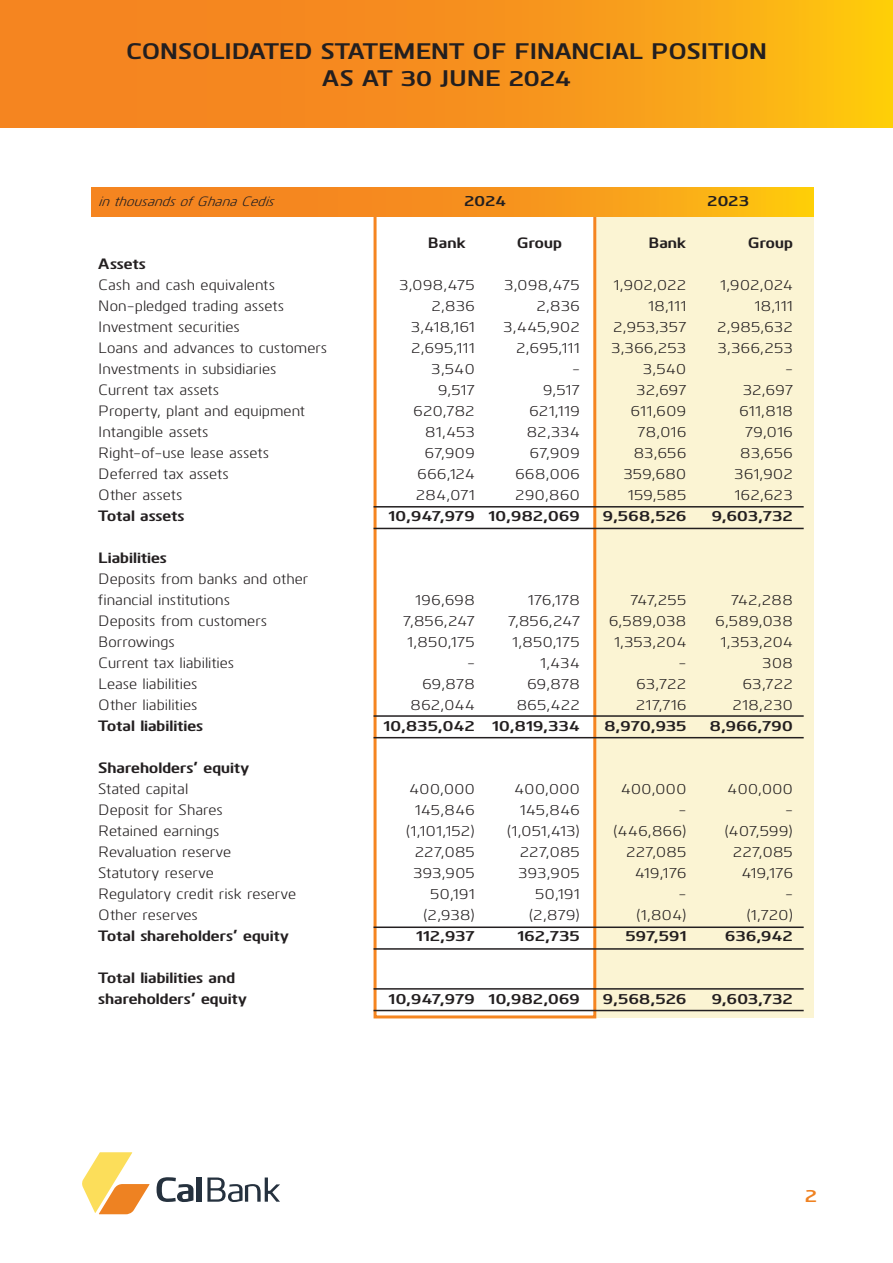
<style>
.page{position:relative;width:893px;height:1263px;background:#fff}
.page>*{position:absolute;margin:0;border:0;box-sizing:border-box;transform-origin:0 0}
.t1{font:700 22.5px/27px "Kuro";color:#231f20;text-align:center}
.t2{font:700 18px "Kuro";color:#ef8222}
.t3{font:15px/21px "Kuro";letter-spacing:.015em;color:#231f20}
.t4{font:700 15px/21px "Kuro";letter-spacing:.01em;color:#231f20}
.t5{font:700 15px "Kuro";letter-spacing:.03em;color:#231f20}
.t6{font:italic 13.5px "Kuro";color:#231f20}
</style>
<div class="page">
<svg style="left:82px;top:1152px;width:198px;height:63px"></svg>
<div style="left:197px;top:1177px;width:5px;height:25px;background:#25313e"></div>
<svg style="left:0;top:0;width:893px;height:128px"></svg>
<div style="left:594px;top:192px;width:220px;height:826px;background:#fbf4d3"></div>
<div style="left:374px;top:195px;width:222px;height:823px;border:3px solid #f58520"></div>
<svg style="left:91px;top:187px;width:723px;height:29px"></svg>
<hr style="left:374px;top:506px;width:430px;height:1px;background:#231f20">
<hr style="left:374px;top:528px;width:430px;height:1px;background:#231f20">
<hr style="left:374px;top:715px;width:430px;height:2px;background:#231f20">
<hr style="left:374px;top:737px;width:430px;height:1px;background:#231f20">
<hr style="left:374px;top:926px;width:430px;height:2px;background:#231f20">
<hr style="left:374px;top:948px;width:430px;height:2px;background:#231f20">
<hr style="left:374px;top:988px;width:430px;height:2px;background:#231f20">
<hr style="left:374px;top:1010px;width:430px;height:1px;background:#231f20">
<h1 class="t1" style="left:126px;top:36px;width:642px">CONSOLIDATED STATEMENT OF FINANCIAL POSITION<br>AS AT 30 JUNE 2024</h1>
<p class="t6" style="left:98px;top:191px;width:183px">inthousandsofGhanaCedis</p>
<p class="t4" style="left:464px;top:189px;width:43px">2024</p>
<p class="t4" style="left:708px;top:189px;width:43px">2023</p>
<p class="t4" style="left:428px;top:231px;width:39px">Bank</p>
<p class="t4" style="left:517px;top:231px;width:47px">Group</p>
<p class="t4" style="left:648px;top:231px;width:39px">Bank</p>
<p class="t4" style="left:748px;top:231px;width:47px">Group</p>
<p class="t4" style="left:98px;top:252px;width:49px">Assets</p>
<p class="t3" style="left:98px;top:273px;width:178px">Cash and cash equivalents</p>
<p class="t3" style="left:399px;top:273px;width:77px">3,098,475</p>
<p class="t3" style="left:504px;top:273px;width:77px">3,098,475</p>
<p class="t3" style="left:614px;top:273px;width:74px">1,902,022</p>
<p class="t3" style="left:720px;top:273px;width:74px">1,902,024</p>
<p class="t3" style="left:98px;top:294px;width:187px">Non-pledged trading assets</p>
<p class="t3" style="left:432px;top:294px;width:44px">2,836</p>
<p class="t3" style="left:537px;top:294px;width:44px">2,836</p>
<p class="t3" style="left:648px;top:294px;width:39px">18,111</p>
<p class="t3" style="left:755px;top:294px;width:39px">18,111</p>
<p class="t3" style="left:98px;top:315px;width:143px">Investment securities</p>
<p class="t3" style="left:411px;top:315px;width:65px">3,418,161</p>
<p class="t3" style="left:504px;top:315px;width:78px">3,445,902</p>
<p class="t3" style="left:613px;top:315px;width:74px">2,953,357</p>
<p class="t3" style="left:717px;top:315px;width:77px">2,985,632</p>
<p class="t3" style="left:98px;top:336px;width:231px">Loans and advances to customers</p>
<p class="t3" style="left:411px;top:336px;width:65px">2,695,111</p>
<p class="t3" style="left:516px;top:336px;width:65px">2,695,111</p>
<p class="t3" style="left:611px;top:336px;width:76px">3,366,253</p>
<p class="t3" style="left:718px;top:336px;width:76px">3,366,253</p>
<p class="t3" style="left:98px;top:357px;width:180px">Investments in subsidiaries</p>
<p class="t3" style="left:432px;top:357px;width:45px">3,540</p>
<p class="t3" style="left:572px;top:357px;width:9px">-</p>
<p class="t3" style="left:643px;top:357px;width:45px">3,540</p>
<p class="t3" style="left:785px;top:357px;width:9px">-</p>
<p class="t3" style="left:98px;top:378px;width:123px">Current tax assets</p>
<p class="t3" style="left:438px;top:378px;width:38px">9,517</p>
<p class="t3" style="left:543px;top:378px;width:38px">9,517</p>
<p class="t3" style="left:636px;top:378px;width:51px">32,697</p>
<p class="t3" style="left:743px;top:378px;width:51px">32,697</p>
<p class="t3" style="left:98px;top:399px;width:208px">Property, plant and equipment</p>
<p class="t3" style="left:414px;top:399px;width:63px">620,782</p>
<p class="t3" style="left:529px;top:399px;width:52px">621,119</p>
<p class="t3" style="left:631px;top:399px;width:57px">611,609</p>
<p class="t3" style="left:740px;top:399px;width:55px">611,818</p>
<p class="t3" style="left:98px;top:420px;width:112px">Intangible assets</p>
<p class="t3" style="left:425px;top:420px;width:51px">81,453</p>
<p class="t3" style="left:527px;top:420px;width:55px">82,334</p>
<p class="t3" style="left:637px;top:420px;width:50px">78,016</p>
<p class="t3" style="left:745px;top:420px;width:49px">79,016</p>
<p class="t3" style="left:98px;top:441px;width:172px">Right-of-use lease assets</p>
<p class="t3" style="left:425px;top:441px;width:52px">67,909</p>
<p class="t3" style="left:530px;top:441px;width:52px">67,909</p>
<p class="t3" style="left:634px;top:441px;width:54px">83,656</p>
<p class="t3" style="left:740px;top:441px;width:54px">83,656</p>
<p class="t3" style="left:98px;top:462px;width:132px">Deferred tax assets</p>
<p class="t3" style="left:418px;top:462px;width:59px">666,124</p>
<p class="t3" style="left:515px;top:462px;width:66px">668,006</p>
<p class="t3" style="left:624px;top:462px;width:64px">359,680</p>
<p class="t3" style="left:735px;top:462px;width:60px">361,902</p>
<p class="t3" style="left:98px;top:483px;width:86px">Other assets</p>
<p class="t3" style="left:416px;top:483px;width:60px">284,071</p>
<p class="t3" style="left:516px;top:483px;width:66px">290,860</p>
<p class="t3" style="left:628px;top:483px;width:60px">159,585</p>
<p class="t3" style="left:735px;top:483px;width:59px">162,623</p>
<p class="t4" style="left:98px;top:504px;width:88px">Total assets</p>
<p class="t4" style="left:388px;top:504px;width:193px">10,947,979 10,982,069</p>
<p class="t4" style="left:603px;top:504px;width:85px">9,568,526</p>
<p class="t4" style="left:712px;top:504px;width:82px">9,603,732</p>
<p class="t4" style="left:98px;top:546px;width:70px">Liabilities</p>
<p class="t3" style="left:98px;top:567px;width:211px">Deposits from banks and other financial institutions</p>
<p class="t3" style="left:416px;top:588px;width:61px">196,698</p>
<p class="t3" style="left:528px;top:588px;width:53px">176,178</p>
<p class="t3" style="left:630px;top:588px;width:57px">747,255</p>
<p class="t3" style="left:731px;top:588px;width:63px">742,288</p>
<p class="t3" style="left:98px;top:609px;width:170px">Deposits from customers</p>
<p class="t3" style="left:403px;top:609px;width:73px">7,856,247</p>
<p class="t3" style="left:508px;top:609px;width:73px">7,856,247</p>
<p class="t3" style="left:609px;top:609px;width:79px">6,589,038</p>
<p class="t3" style="left:715px;top:609px;width:79px">6,589,038</p>
<p class="t3" style="left:98px;top:630px;width:78px">Borrowings</p>
<p class="t3" style="left:408px;top:630px;width:69px">1,850,175</p>
<p class="t3" style="left:513px;top:630px;width:69px">1,850,175</p>
<p class="t3" style="left:614px;top:630px;width:73px">1,353,204</p>
<p class="t3" style="left:721px;top:630px;width:73px">1,353,204</p>
<p class="t3" style="left:98px;top:651px;width:137px">Current tax liabilities</p>
<p class="t3" style="left:467px;top:651px;width:9px">-</p>
<p class="t3" style="left:540px;top:651px;width:41px">1,434</p>
<p class="t3" style="left:679px;top:651px;width:9px">-</p>
<p class="t3" style="left:763px;top:651px;width:32px">308</p>
<p class="t3" style="left:98px;top:672px;width:101px">Lease liabilities</p>
<p class="t3" style="left:422px;top:672px;width:54px">69,878</p>
<p class="t3" style="left:527px;top:672px;width:54px">69,878</p>
<p class="t3" style="left:636px;top:672px;width:51px">63,722</p>
<p class="t3" style="left:743px;top:672px;width:51px">63,722</p>
<p class="t3" style="left:98px;top:693px;width:101px">Other liabilities</p>
<p class="t3" style="left:410px;top:693px;width:66px">862,044</p>
<p class="t3" style="left:517px;top:693px;width:65px">865,422</p>
<p class="t3" style="left:636px;top:693px;width:52px">217,716</p>
<p class="t3" style="left:733px;top:693px;width:62px">218,230</p>
<p class="t4" style="left:98px;top:714px;width:106px">Total liabilities</p>
<p class="t5" style="left:383px;top:714px;width:198px">10,835,042 10,819,334</p>
<p class="t4" style="left:604px;top:714px;width:83px">8,970,935</p>
<p class="t4" style="left:710px;top:714px;width:85px">8,966,790</p>
<p class="t4" style="left:98px;top:756px;width:153px">Shareholders’ equity</p>
<p class="t3" style="left:98px;top:777px;width:91px">Stated capital</p>
<p class="t3" style="left:409px;top:777px;width:67px">400,000</p>
<p class="t3" style="left:514px;top:777px;width:67px">400,000</p>
<p class="t3" style="left:621px;top:777px;width:67px">400,000</p>
<p class="t3" style="left:727px;top:777px;width:67px">400,000</p>
<p class="t3" style="left:98px;top:798px;width:126px">Deposit for Shares</p>
<p class="t3" style="left:415px;top:798px;width:61px">145,846</p>
<p class="t3" style="left:520px;top:798px;width:61px">145,846</p>
<p class="t3" style="left:679px;top:798px;width:9px">-</p>
<p class="t3" style="left:785px;top:798px;width:9px">-</p>
<p class="t3" style="left:98px;top:819px;width:123px">Retained earnings</p>
<p class="t3" style="left:406px;top:819px;width:70px">(1,101,152)</p>
<p class="t3" style="left:507px;top:819px;width:74px">(1,051,413)</p>
<p class="t3" style="left:614px;top:819px;width:74px">(446,866)</p>
<p class="t3" style="left:725px;top:819px;width:70px">(407,599)</p>
<p class="t3" style="left:98px;top:840px;width:134px">Revaluation reserve</p>
<p class="t3" style="left:415px;top:840px;width:61px">227,085</p>
<p class="t3" style="left:520px;top:840px;width:61px">227,085</p>
<p class="t3" style="left:626px;top:840px;width:61px">227,085</p>
<p class="t3" style="left:733px;top:840px;width:61px">227,085</p>
<p class="t3" style="left:98px;top:861px;width:117px">Statutory reserve</p>
<p class="t3" style="left:413px;top:861px;width:63px">393,905</p>
<p class="t3" style="left:518px;top:861px;width:63px">393,905</p>
<p class="t3" style="left:635px;top:861px;width:53px">419,176</p>
<p class="t3" style="left:742px;top:861px;width:53px">419,176</p>
<p class="t3" style="left:98px;top:882px;width:199px">Regulatory credit risk reserve</p>
<p class="t3" style="left:431px;top:882px;width:46px">50,191</p>
<p class="t3" style="left:536px;top:882px;width:46px">50,191</p>
<p class="t3" style="left:679px;top:882px;width:9px">-</p>
<p class="t3" style="left:785px;top:882px;width:9px">-</p>
<p class="t3" style="left:98px;top:903px;width:101px">Other reserves</p>
<p class="t3" style="left:423px;top:903px;width:53px">(2,938)</p>
<p class="t3" style="left:529px;top:903px;width:52px">(2,879)</p>
<p class="t3" style="left:636px;top:903px;width:51px">(1,804)</p>
<p class="t3" style="left:747px;top:903px;width:48px">(1,720)</p>
<p class="t4" style="left:98px;top:924px;width:192px">Total shareholders’ equity</p>
<p class="t4" style="left:416px;top:924px;width:60px">112,937</p>
<p class="t4" style="left:517px;top:924px;width:64px">162,735</p>
<p class="t4" style="left:626px;top:924px;width:62px">597,591</p>
<p class="t4" style="left:725px;top:924px;width:69px">636,942</p>
<p class="t4" style="left:98px;top:966px;width:150px">Total liabilities and shareholders’ equity</p>
<p class="t4" style="left:389px;top:987px;width:193px">10,947,979 10,982,069</p>
<p class="t4" style="left:603px;top:987px;width:85px">9,568,526</p>
<p class="t4" style="left:712px;top:987px;width:82px">9,603,732</p>
<p class="t2" style="left:805px;top:1182px;width:13px">2</p>
</div>
